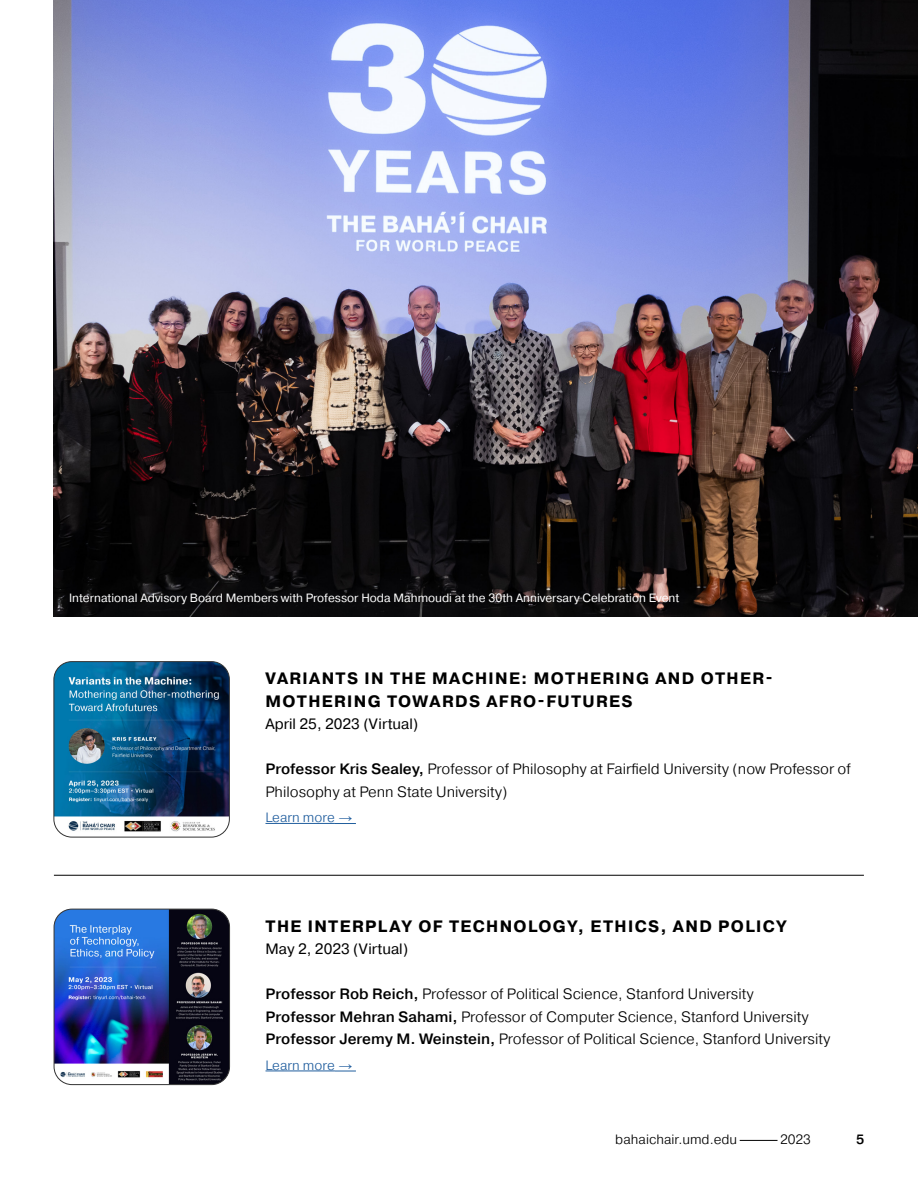
<style>
.page{position:relative;width:918px;height:1188px;background:#fff}
.page>*{position:absolute;margin:0;border:0;box-sizing:border-box;transform-origin:0 0}
.t1{font:700 16.5px/22.5px "Pragmatica";letter-spacing:.08em;color:#000}
.t2{font:300 15px/22.5px "Pragmatica";color:#000}
.t3{font:15px "Pragmatica";color:#000}
.t4{font:300 13.5px "Pragmatica";color:#000}
.t5{font:300 13.5px "Pragmatica";color:#215e9e}
.t6{font:500 13.5px "Pragmatica";color:#000}
.t7{font:12px "Pragmatica";color:#fff}
.s1{font-weight:500}
.s2{font-family:"Arial";font-weight:400}
</style>
<div class="page">
<img style="left:54px;top:0;width:864px;height:616px">
<hr style="left:54px;top:875px;width:810px;height:1px;background:#000">
<img style="left:54px;top:662px;width:175px;height:175px">
<div style="left:54px;top:662px;width:175px;height:175px;border:1px solid #333;border-radius:18px"></div>
<hr style="left:266px;top:823px;width:69px;height:1px;background:#215e9e">
<svg style="left:335px;top:823px;width:21px;height:1px"></svg>
<img style="left:54px;top:909px;width:175px;height:175px">
<div style="left:54px;top:909px;width:176px;height:176px;border:1px solid #333;border-radius:18px"></div>
<hr style="left:266px;top:1071px;width:69px;height:1px;background:#215e9e">
<svg style="left:335px;top:1071px;width:21px;height:1px"></svg>
<hr style="left:740px;top:1140px;width:38px;height:1px;background:#000">
<p class="t7" style="left:69px;top:590px;width:612px">International Advisory Board Members with Professor Hoda Mahmoudi at the 30th Anniversary Celebration Event</p>
<p class="t1" style="left:265px;top:667px;width:509px">VARIANTS IN THE MACHINE: MOTHERING AND OTHER-<br>MOTHERING TOWARDS AFRO-FUTURES</p>
<p class="t3" style="left:265px;top:715px;width:155px">April 25, 2023 (Virtual)</p>
<p class="t2" style="left:265px;top:757px;width:587px"><span class="s1">Professor Kris Sealey,</span> Professor of Philosophy at Fairfield University (now Professor of<br>Philosophy at Penn State University)</p>
<p class="t5" style="left:266px;top:809px;width:88px">Learn more <span class="s2">→</span></p>
<p class="t1" style="left:266px;top:915px;width:523px">THE INTERPLAY OF TECHNOLOGY, ETHICS, AND POLICY</p>
<p class="t3" style="left:266px;top:940px;width:144px">May 2, 2023 (Virtual)</p>
<p class="t2" style="left:266px;top:982px;width:566px"><span class="s1">Professor Rob Reich,</span> Professor of Political Science, Stanford University<br><span class="s1">Professor Mehran Sahami,</span> Professor of Computer Science, Stanford University<br><span class="s1">Professor Jeremy M. Weinstein,</span> Professor of Political Science, Stanford University</p>
<p class="t5" style="left:266px;top:1056px;width:88px">Learn more <span class="s2">→</span></p>
<p class="t4" style="left:615px;top:1131px;width:123px">bahaichair.umd.edu</p>
<p class="t4" style="left:780px;top:1131px;width:32px">2023</p>
<p class="t6" style="left:856px;top:1131px;width:10px">5</p>
</div>
